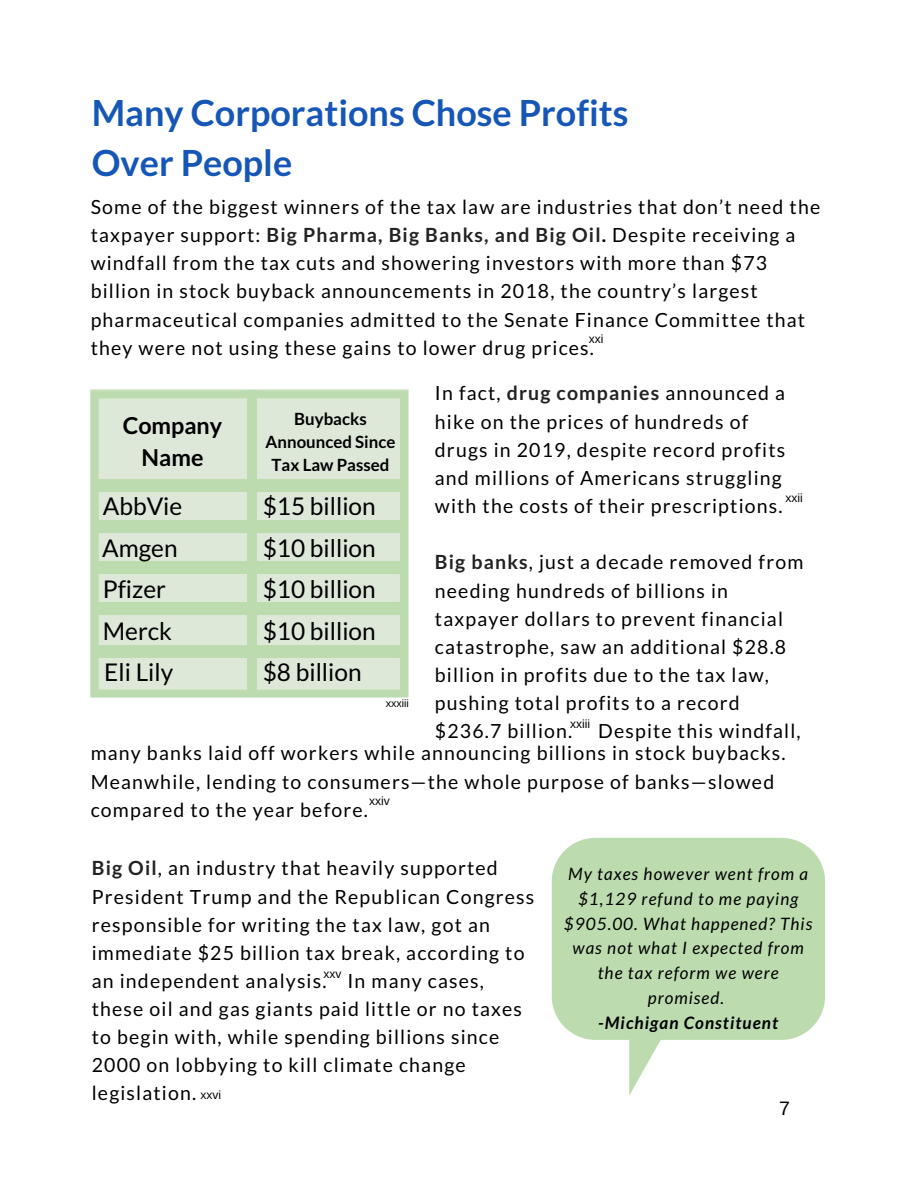
<style>
.page{position:relative;width:918px;height:1188px;background:#fff}
.page>*{position:absolute;margin:0;border:0;box-sizing:border-box;transform-origin:0 0}
.t1{font:700 36px/49.5px "Lato";color:#1656b6}
.t2{font:24.45px/41.7px "Lato";color:#000}
.t3{font:700 23.25px/32.1px "Lato";color:#000;text-align:center}
.t4{font:19.5px/28.2px "Lato";letter-spacing:.06em;color:#000}
.t5{font:19.5px "Arimo";color:#000}
.t6{font:italic 17.1px/24.8px "Lato";letter-spacing:.06em;color:#000;text-align:center}
.t7{font:italic 700 17.1px "Lato";letter-spacing:.06em;color:#000}
.t8{font:700 16.8px/23.1px "Lato";color:#000;text-align:center}
.t9{font:12px "Arimo";color:#000}
.t10{font:10.8px "Arimo";color:#000}
.s1{font-weight:700;color:#222}
.s2{font-weight:700}
</style>
<div class="page">
<svg style="left:91px;top:390px;width:317px;height:308px;background:#d9e6d3"></svg>
<div style="left:95px;top:479px;width:311px;height:12px;background:#bcdbae"></div>
<div style="left:96px;top:520px;width:307px;height:12px;background:#bcdbae"></div>
<div style="left:97px;top:561px;width:311px;height:13px;background:#bcdbae"></div>
<div style="left:96px;top:603px;width:312px;height:12px;background:#bcdbae"></div>
<div style="left:247px;top:390px;width:9px;height:303px;background:#bcdbae"></div>
<div style="left:95px;top:645px;width:307px;height:13px;background:#bcdbae"></div>
<svg style="left:552px;top:838px;width:273px;height:257px;fill:#bcdbae"></svg>
<h1 class="t1" style="left:92px;top:88px;width:538px">Many Corporations Chose Profits<br>Over People</h1>
<p class="t4" style="left:91px;top:192px;width:731px">Some of the biggest winners of the tax law are industries that don’t need the taxpayer support: <span class="s1">Big Pharma, Big Banks, and Big Oil</span><span class="s2">.</span> Despite receiving a windfall from the tax cuts and showering investors with more than $73 billion in stock buyback announcements in 2018, the country’s largest pharmaceutical companies admitted to the Senate Finance Committee that they were not using these gains to lower drug prices.</p>
<p class="t4" style="left:435px;top:379px;width:352px">In fact, <span class="s1">drug companies</span> announced a hike on the prices of hundreds of drugs in 2019, despite record profits and millions of Americans struggling</p>
<p class="t2" style="left:103px;top:484px;width:81px">AbbVie</p>
<p class="t4" style="left:435px;top:491px;width:349px">with the costs of their prescriptions.</p>
<p class="t2" style="left:102px;top:526px;width:77px">Amgen<br>Pfizer<br>Merck<br>Eli Lily</p>
<p class="t9" style="left:589px;top:332px;width:16px">xxi</p>
<p class="t3" style="left:123px;top:409px;width:101px">Company<br>Name</p>
<p class="t8" style="left:266px;top:407px;width:131px">Buybacks<br>Announced Since<br>Tax Law Passed</p>
<p class="t2" style="left:263px;top:484px;width:114px;text-align:justify">$15 billion $10 billion $10 billion $10 billion $8 billion</p>
<p class="t9" style="left:786px;top:491px;width:19px">xxii</p>
<p class="t4" style="left:435px;top:548px;width:370px"><span class="s1">Big banks</span>, just a decade removed from needing hundreds of billions in taxpayer dollars to prevent financial catastrophe, saw an additional $28.8 billion in profits due to the tax law, pushing total profits to a record $236.7 billion.</p>
<p class="t10" style="left:386px;top:698px;width:25px">xxxiii</p>
<p class="t9" style="left:570px;top:718px;width:21px">xxiii</p>
<p class="t4" style="left:598px;top:717px;width:204px">Despite this windfall,</p>
<p class="t4" style="left:91px;top:739px;width:696px">many banks laid off workers while announcing billions in stock buybacks.<br>Meanwhile, lending to consumers—the whole purpose of banks—slowed compared to the year before.</p>
<p class="t9" style="left:369px;top:795px;width:22px">xxiv</p>
<p class="t4" style="left:92px;top:854px;width:444px"><span class="s1">Big Oil</span>, an industry that heavily supported President Trump and the Republican Congress responsible for writing the tax law, got an immediate $25 billion tax break, according to an independent analysis. In many cases, these oil and gas giants paid little or no taxes to begin with, while spending billions since 2000 on lobbying to kill climate change legislation.</p>
<p class="t9" style="left:323px;top:967px;width:19px">xxv</p>
<p class="t9" style="left:201px;top:1088px;width:22px">xxvi</p>
<p class="t6" style="left:564px;top:861px;width:250px">My taxes however went from a $1,129 refund to me paying $905.00. What happened? This was not what I expected from the tax reform we were promised.</p>
<p class="t7" style="left:598px;top:1012px;width:181px">-Michigan Constituent</p>
<p class="t5" style="left:779px;top:1097px;width:12px">7</p>
</div>
